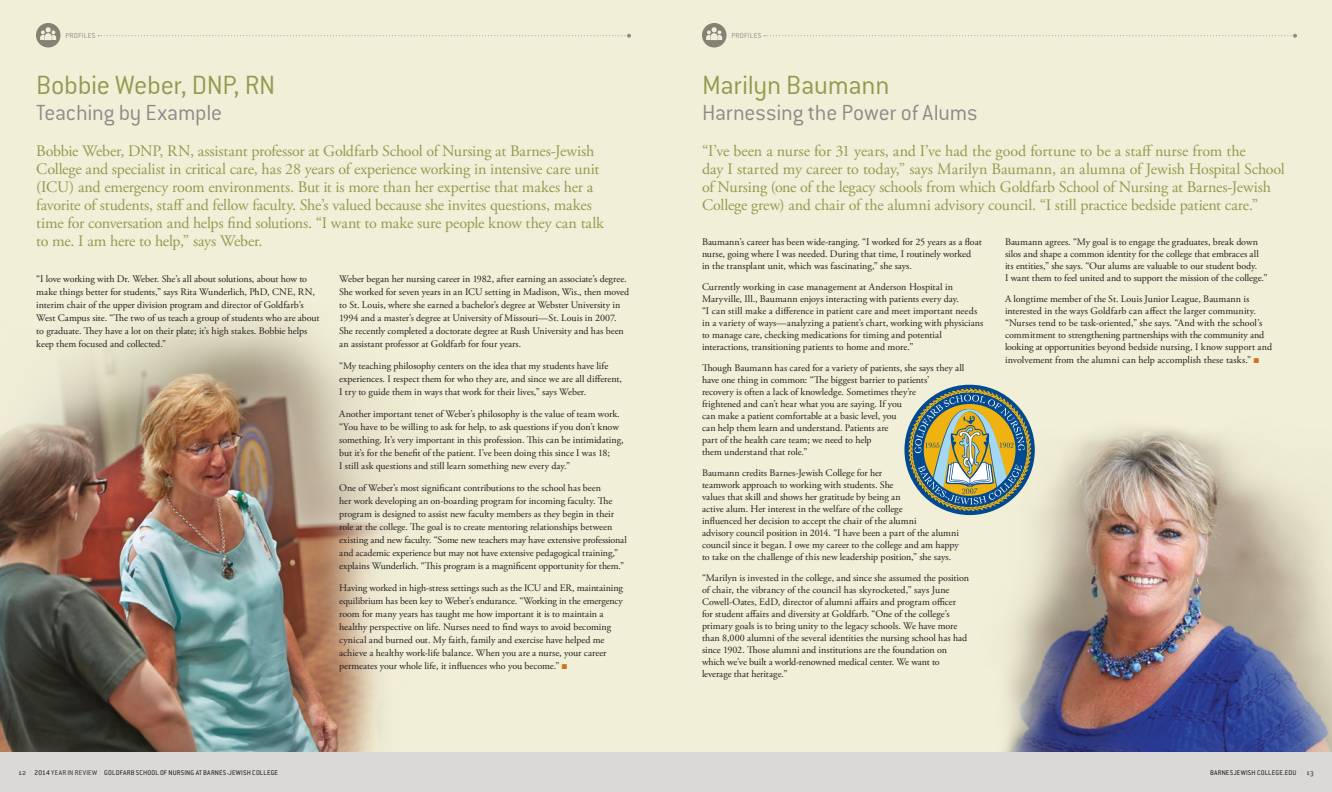
<style>
.page{position:relative;width:1332px;height:792px;background:#fff}
.page>*{position:absolute;margin:0;border:0;box-sizing:border-box;transform-origin:0 0}
.t1{font:300 29px "Conduit OSITC";letter-spacing:-.015em;color:#939b50}
.t2{font:300 24px "Conduit OSITC";letter-spacing:-.01em;color:#8c8b8b}
.t3{font:16px/18px "Adobe Garamond Pro";letter-spacing:-.01em;color:#939b50}
.t4{font:10px/12px "Adobe Garamond Pro";letter-spacing:-.005em;color:#231f20}
.t5{font:300 8px "Conduit OSITC";letter-spacing:.03em;color:#8c8b8b}
.t6{font:7.5px "Conduit ITC";letter-spacing:.02em;color:#231f20}
.s1{color:#d56f1a}
.s2{font-family:"Conduit OSITC";font-weight:300;font-size:8px}
.s3{font-weight:300}
</style>
<div class="page">
<div style="left:666px;top:752px;width:666px;height:40px;background:#dbd9d8"></div>
<div style="left:0;top:752px;width:666px;height:40px;background:#dbd9d8"></div>
<div style="left:0;top:0;width:666px;height:752px;background:#f1efd7"></div>
<div style="left:666px;top:0;width:666px;height:752px;background:#f1efd7"></div>
<img style="left:0;top:321px;width:391px;height:431px">
<svg style="left:36px;top:23px;width:25px;height:25px"></svg>
<svg style="left:40px;top:27px;width:16px;height:13px"></svg>
<svg style="left:702px;top:23px;width:25px;height:25px"></svg>
<svg style="left:706px;top:27px;width:16px;height:13px"></svg>
<svg style="left:98px;top:34px;width:533px;height:4px"></svg>
<svg style="left:764px;top:34px;width:533px;height:4px"></svg>
<img style="left:978px;top:428px;width:354px;height:324px">
<div style="left:904px;top:385px;width:131px;height:130px;background:#014990;border-radius:50%"></div>
<svg style="left:909px;top:388px;width:122px;height:123px"></svg>
<p class="t5" style="left:66px;top:31px;width:32px">PROFILES</p>
<p class="t5" style="left:732px;top:31px;width:32px">PROFILES</p>
<h1 class="t1" style="left:702px;top:68px;width:189px">Marilyn Baumann</h1>
<h2 class="t2" style="left:702px;top:98px;width:277px">Harnessing the Power of Alums</h2>
<p class="t3" style="left:702px;top:143px;width:584px">“I’ve been a nurse for 31 years, and I’ve had the good fortune to be a staff nurse from the<br>day I started my career to today,” says Marilyn Baumann, an alumna of Jewish Hospital School of Nursing (one of the legacy schools from which Goldfarb School of Nursing at Barnes-Jewish College grew) and chair of the alumni advisory council. “I still practice bedside patient care.”</p>
<p class="t4" style="left:702px;top:236px;width:281px">Baumann’s career has been wide-ranging. “I worked for 25 years as a float nurse, going where I was needed. During that time, I routinely worked<br>in the transplant unit, which was fascinating,” she says.</p>
<p class="t4" style="left:702px;top:281px;width:283px">Currently working in case management at Anderson Hospital in Maryville, Ill., Baumann enjoys interacting with patients every day.<br>“I can still make a difference in patient care and meet important needs in a variety of ways—analyzing a patient’s chart, working with physicians to manage care, checking medications for timing and potential interactions, transitioning patients to home and more.”</p>
<p class="t4" style="left:702px;top:362px;width:264px">Though Baumann has cared for a variety of patients, she says they all have one thing in common: “The biggest barrier to patients’<br>recovery is often a lack of knowledge. Sometimes they’re<br>frightened and can’t hear what you are saying. If you<br>can make a patient comfortable at a basic level, you<br>can help them learn and understand. Patients are<br>part of the health care team; we need to help<br>them understand that role.”</p>
<p class="t4" style="left:702px;top:467px;width:259px">Baumann credits Barnes-Jewish College for her<br>teamwork approach to working with students. She<br>values that skill and shows her gratitude by being an<br>active alum. Her interest in the welfare of the college<br>influenced her decision to accept the chair of the alumni<br>advisory council position in 2014. “I have been a part of the alumni council since it began. I owe my career to the college and am happy to take on the challenge of this new leadership position,” she says.</p>
<p class="t4" style="left:702px;top:572px;width:268px">“Marilyn is invested in the college, and since she assumed the position of chair, the vibrancy of the council has skyrocketed,” says June Cowell-Oates, EdD, director of alumni affairs and program officer for student affairs and diversity at Goldfarb. “One of the college’s primary goals is to bring unity to the legacy schools. We have more than 8,000 alumni of the several identities the nursing school has had since 1902. Those alumni and institutions are the foundation on which we’ve built a world-renowned medical center. We want to leverage that heritage.”</p>
<h1 class="t1" style="left:36px;top:68px;width:241px">Bobbie Weber, DNP, RN</h1>
<h2 class="t2" style="left:36px;top:98px;width:188px">Teaching by Example</h2>
<p class="t3" style="left:36px;top:143px;width:569px">Bobbie Weber, DNP, RN, assistant professor at Goldfarb School of Nursing at Barnes-Jewish College and specialist in critical care, has 28 years of experience working in intensive care unit (ICU) and emergency room environments. But it is more than her expertise that makes her a favorite of students, staff and fellow faculty. She’s valued because she invites questions, makes time for conversation and helps find solutions. “I want to make sure people know they can talk to me. I am here to help,” says Weber.</p>
<p class="t4" style="left:36px;top:272px;width:285px;line-height:13px">“I love working with Dr. Weber. She’s all about solutions, about how to make things better for students,” says Rita Wunderlich, PhD, CNE, RN, interim chair of the upper division program and director of Goldfarb’s West Campus site. “The two of us teach a group of students who are about to graduate. They have a lot on their plate; it’s high stakes. Bobbie helps keep them focused and collected.”</p>
<p class="t4" style="left:339px;top:272px;width:292px;line-height:13px">Weber began her nursing career in 1982, after earning an associate’s degree.<br>She worked for seven years in an ICU setting in Madison, Wis., then moved to St. Louis, where she earned a bachelor’s degree at Webster University in 1994 and a master’s degree at University of Missouri—St. Louis in 2007.<br>She recently completed a doctorate degree at Rush University and has been an assistant professor at Goldfarb for four years.</p>
<p class="t4" style="left:339px;top:359px;width:284px;line-height:13px">“My teaching philosophy centers on the idea that my students have life experiences. I respect them for who they are, and since we are all different,<br>I try to guide them in ways that work for their lives,” says Weber.</p>
<p class="t4" style="left:339px;top:407px;width:286px;line-height:13px">Another important tenet of Weber’s philosophy is the value of team work. “You have to be willing to ask for help, to ask questions if you don’t know something. It’s very important in this profession. This can be intimidating, but it’s for the benefit of the patient. I’ve been doing this since I was 18;<br>I still ask questions and still learn something new every day.”</p>
<p class="t4" style="left:339px;top:481px;width:289px;line-height:13px">One of Weber’s most significant contributions to the school has been<br>her work developing an on-boarding program for incoming faculty. The program is designed to assist new faculty members as they begin in their role at the college. The goal is to create mentoring relationships between existing and new faculty. “Some new teachers may have extensive professional and academic experience but may not have extensive pedagogical training,” explains Wunderlich. “This program is a magnificent opportunity for them.”</p>
<p class="t4" style="left:339px;top:581px;width:285px;line-height:13px">Having worked in high-stress settings such as the ICU and ER, maintaining equilibrium has been key to Weber’s endurance. “Working in the emergency room for many years has taught me how important it is to maintain a healthy perspective on life. Nurses need to find ways to avoid becoming cynical and burned out. My faith, family and exercise have helped me achieve a healthy work-life balance. When you are a nurse, your career permeates your whole life, it influences who you become.” <span class="s1">■</span></p>
<p class="t4" style="left:1005px;top:236px;width:264px">Baumann agrees. “My goal is to engage the graduates, break down silos and shape a common identity for the college that embraces all its entities,” she says. “Our alums are valuable to our student body.<br>I want them to feel united and to support the mission of the college.”</p>
<p class="t4" style="left:1005px;top:293px;width:269px">A longtime member of the St. Louis Junior League, Baumann is interested in the ways Goldfarb can affect the larger community. “Nurses tend to be task-oriented,” she says. “And with the school’s commitment to strengthening partnerships with the community and looking at opportunities beyond bedside nursing, I know support and</p>
<p class="t4" style="left:1005px;top:354px;width:256px">involvement from the alumni can help accomplish these tasks.” <span class="s1">■</span></p>
<p class="t6" style="left:18px;top:768px;width:262px"><span class="s2">12</span> 2014 <span class="s3">YEAR IN REVIEW</span> GOLDFARB SCHOOL OF NURSING AT BARNES-JEWISH COLLEGE</p>
<p class="t6" style="left:1210px;top:768px;width:105px">BARNESJEWISH COLLEGE.EDU <span class="s2">13</span></p>
</div>
